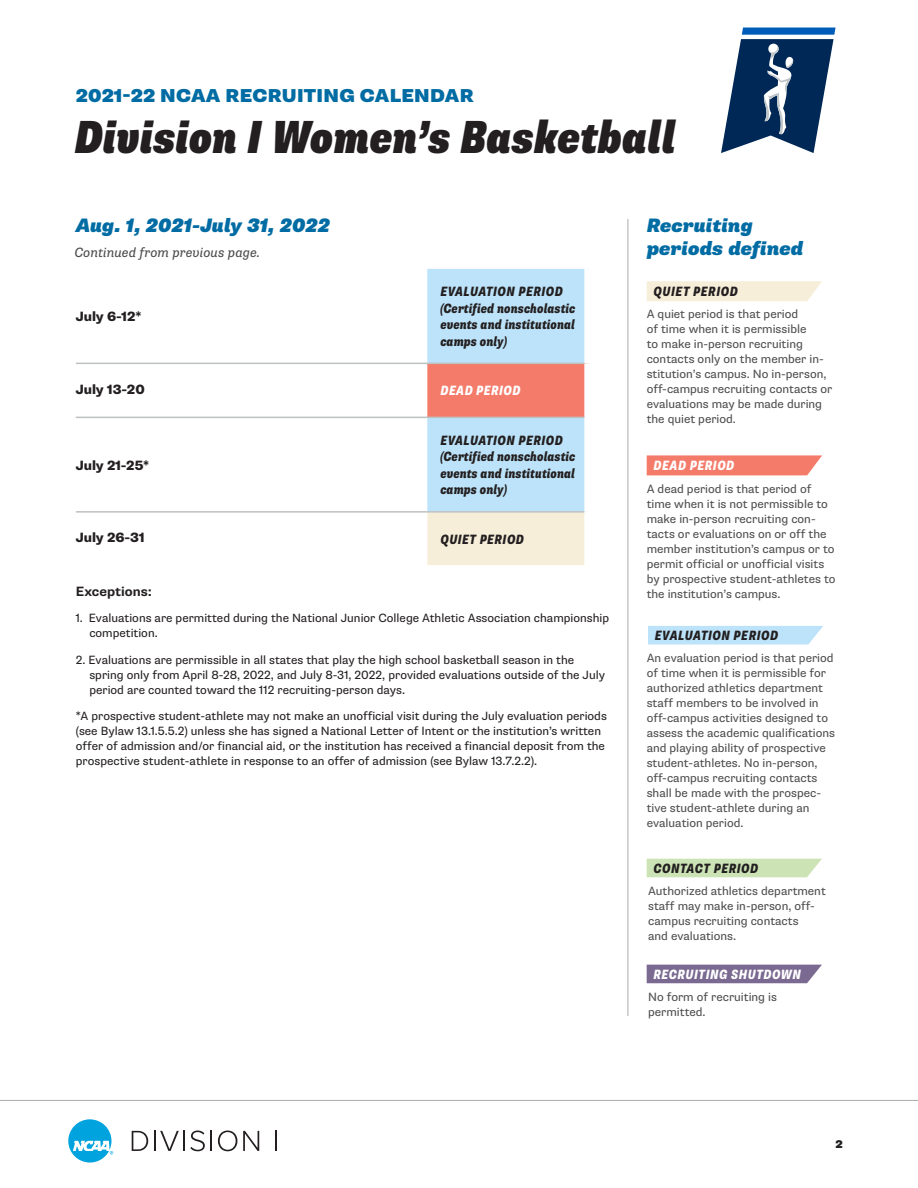
<style>
.page{position:relative;width:918px;height:1188px;background:#fff}
.page>*{position:absolute;margin:0;border:0;box-sizing:border-box;transform-origin:0 0}
.t1{font:italic 900 condensed 46.5px "Supria Sans";letter-spacing:-.005em;color:#231f20}
.t2{font:italic 900 19.5px/22.5px "Supria Sans";color:#006ca3}
.t3{font:900 18.75px "Supria Sans";letter-spacing:.015em;color:#006ca3}
.t4{font:italic 800 condensed 13.5px/16.5px "Supria Sans";color:#231f20}
.t5{font:italic 800 condensed 13.5px "Supria Sans";letter-spacing:.035em;color:#231f20}
.t6{font:italic 800 condensed 13.5px "Supria Sans";letter-spacing:.035em;color:#fff}
.t7{font:800 13.5px "Supria Sans";letter-spacing:-.005em;color:#231f20}
.t8{font:italic 13.5px "Supria Sans";color:#4d4d4f}
.t9{font:italic 800 condensed 13.5px "Supria Sans";letter-spacing:.03em;color:#231f20}
.t10{font:700 13.5px "Supria Sans";color:#231f20}
.t11{font:12px/15px "Supria Sans";color:#4d4d4f}
.t12{font:12px/15px "Supria Sans";color:#231f20}
.t13{font:900 11.25px "Supria Sans";color:#231f20}
</style>
<div class="page">
<div style="left:427px;top:269px;width:157px;height:242px;background:#bce3f9"></div>
<div style="left:427px;top:363px;width:162px;height:54px;background:#f47b6a"></div>
<div style="left:427px;top:512px;width:162px;height:54px;background:#f6eed9"></div>
<div style="left:584px;top:363px;width:9px;height:54px;background:#fff"></div>
<div style="left:584px;top:512px;width:9px;height:53px;background:#fff"></div>
<hr style="left:76px;top:363px;width:351px;height:1px;background:#bfc1c1">
<hr style="left:76px;top:417px;width:351px;height:1px;background:#bfc1c1">
<hr style="left:76px;top:511px;width:351px;height:2px;background:#bfc1c1">
<hr style="left:426px;top:565px;width:167px;height:2px;background:#fff">
<hr style="left:427px;top:363px;width:157px;height:1px;background:#bfc1c1">
<hr style="left:427px;top:417px;width:157px;height:1px;background:#bfc1c1">
<hr style="left:427px;top:511px;width:157px;height:2px;background:#bfc1c1">
<svg style="left:647px;top:455px;width:175px;height:20px;background:#f48373"></svg>
<svg style="left:647px;top:281px;width:175px;height:20px;background:#f6eeda"></svg>
<div style="left:647px;top:859px;width:175px;height:18px;background:#cce4b5"></div>
<div style="left:647px;top:965px;width:175px;height:18px;background:#7a6991"></div>
<svg style="left:648px;top:626px;width:175px;height:19px;background:#c0e4f9"></svg>
<hr style="left:628px;top:219px;width:1px;height:797px;background:#a9abac">
<hr style="left:0;top:1100px;width:918px;height:1px;background:#a9abac">
<svg style="left:721px;top:27px;width:115px;height:126px"></svg>
<svg style="left:132px;top:1131px;width:16px;height:20px"></svg>
<hr style="left:154px;top:1131px;width:2px;height:20px;background:#231f20">
<svg style="left:160px;top:1131px;width:19px;height:20px"></svg>
<hr style="left:183px;top:1131px;width:2px;height:20px;background:#231f20">
<svg style="left:190px;top:1131px;width:15px;height:20px"></svg>
<hr style="left:210px;top:1131px;width:2px;height:20px;background:#231f20">
<svg style="left:218px;top:1131px;width:19px;height:20px"></svg>
<svg style="left:243px;top:1131px;width:16px;height:20px"></svg>
<hr style="left:275px;top:1131px;width:2px;height:20px;background:#231f20">
<svg style="left:68px;top:1119px;width:45px;height:44px"></svg>
<h3 class="t3" style="left:76px;top:84px;width:399px">2021-22 NCAA RECRUITING CALENDAR</h3>
<h1 class="t1" style="left:74px;top:108px;width:603px">Division I Women’s Basketball</h1>
<h2 class="t2" style="left:76px;top:215px;width:256px">Aug. 1, 2021-July 31, 2022</h2>
<p class="t8" style="left:74px;top:244px;width:187px">Continued from previous page.</p>
<p class="t7" style="left:76px;top:308px;width:67px">July 6-12*</p>
<p class="t4" style="left:440px;top:283px;width:137px">EVALUATION PERIOD (Certified nonscholastic events and institutional camps only)</p>
<p class="t7" style="left:76px;top:381px;width:70px">July 13-20</p>
<p class="t6" style="left:440px;top:382px;width:82px">DEAD PERIOD</p>
<p class="t7" style="left:76px;top:457px;width:75px">July 21-25*</p>
<p class="t4" style="left:440px;top:432px;width:137px">EVALUATION PERIOD (Certified nonscholastic events and institutional camps only)</p>
<p class="t7" style="left:76px;top:529px;width:70px">July 26-31</p>
<p class="t9" style="left:440px;top:531px;width:85px">QUIET PERIOD</p>
<p class="t10" style="left:76px;top:583px;width:78px">Exceptions:</p>
<p class="t12" style="left:89px;top:611px;width:521px;text-indent:-14px">1. Evaluations are permitted during the National Junior College Athletic Association championship competition.</p>
<p class="t12" style="left:89px;top:652px;width:517px;text-indent:-14px">2. Evaluations are permissible in all states that play the high school basketball season in the spring only from April 8-28, 2022, and July 8-31, 2022, provided evaluations outside of the July period are counted toward the 112 recruiting-person days.</p>
<p class="t12" style="left:76px;top:708px;width:533px">*A prospective student-athlete may not make an unofficial visit during the July evaluation periods (see Bylaw 13.1.5.5.2) unless she has signed a National Letter of Intent or the institution’s written offer of admission and/or financial aid, or the institution has received a financial deposit from the prospective student-athlete in response to an offer of admission (see Bylaw 13.7.2.2).</p>
<h2 class="t2" style="left:647px;top:215px;width:158px">Recruiting periods defined</h2>
<p class="t5" style="left:654px;top:283px;width:86px">QUIET PERIOD</p>
<p class="t11" style="left:647px;top:307px;width:187px">A quiet period is that period<br>of time when it is permissible<br>to make in-person recruiting contacts only on the member in&shy;stitution’s campus. No in-person, off-campus recruiting contacts or evaluations may be made during the quiet period.</p>
<p class="t6" style="left:654px;top:458px;width:82px">DEAD PERIOD</p>
<p class="t11" style="left:647px;top:481px;width:190px">A dead period is that period of time when it is not permissible to make in-person recruiting con&shy;tacts or evaluations on or off the member institution’s campus or to permit official or unofficial visits by prospective student-athletes to the institution’s campus.</p>
<p class="t5" style="left:655px;top:627px;width:125px">EVALUATION PERIOD</p>
<p class="t11" style="left:647px;top:650px;width:190px">An evaluation period is that period of time when it is permissible for authorized athletics department staff members to be involved in off-campus activities designed to assess the academic qualifications and playing ability of prospective student-athletes. No in-person, off-campus recruiting contacts shall be made with the prospec&shy;tive student-athlete during an evaluation period.</p>
<p class="t5" style="left:654px;top:860px;width:106px">CONTACT PERIOD</p>
<p class="t11" style="left:648px;top:884px;width:179px">Authorized athletics department staff may make in-person, off&shy;campus recruiting contacts<br>and evaluations.</p>
<p class="t6" style="left:654px;top:966px;width:149px">RECRUITING SHUTDOWN</p>
<p class="t11" style="left:648px;top:990px;width:130px">No form of recruiting is permitted.</p>
<p class="t13" style="left:836px;top:1137px;width:9px">2</p>
</div>
